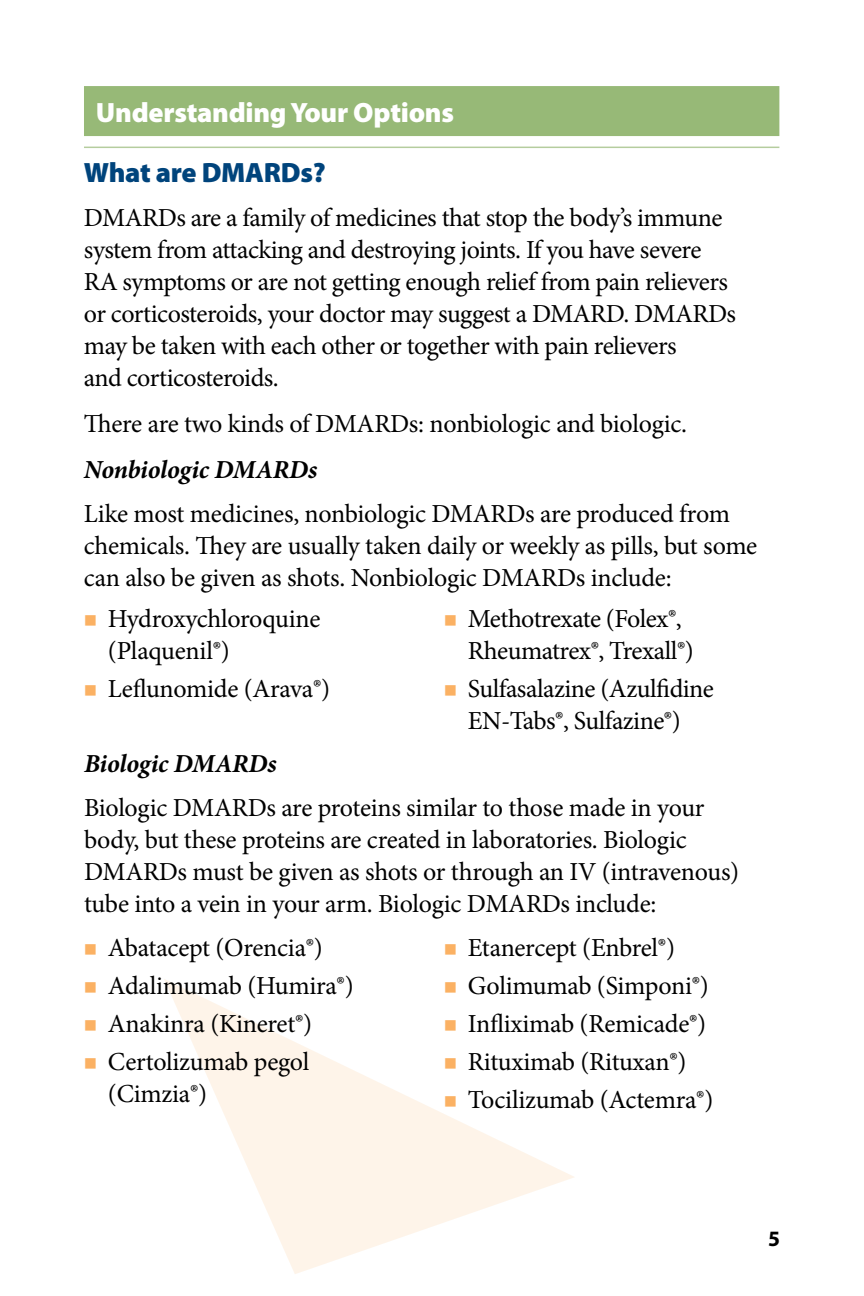
<style>
.page{position:relative;width:864px;height:1296px;background:#fff}
.page>*{position:absolute;margin:0;border:0;box-sizing:border-box;transform-origin:0 0}
.t1{font:900 28px "Myriad Pro";letter-spacing:-.01em;color:#fff}
.t2{font:900 28px "Myriad Pro";letter-spacing:-.01em;color:#00447c}
.t3{font:26px/32px "Minion Pro";letter-spacing:-.015em;color:#000}
.t4{font:italic 700 26px "Minion Pro";letter-spacing:-.01em;color:#000}
.t5{font:700 22px "Myriad Pro";color:#000}
</style>
<div class="page">
<svg style="left:164px;top:979px;width:410px;height:295px"></svg>
<div style="left:84px;top:86px;width:695px;height:50px;background:#97b977"></div>
<hr style="left:84px;top:147px;width:695px;height:1px;background:#b5cd9e">
<svg style="left:445px;top:982px;width:11px;height:11px"></svg>
<svg style="left:445px;top:1020px;width:11px;height:11px"></svg>
<svg style="left:445px;top:1058px;width:11px;height:11px"></svg>
<svg style="left:445px;top:1096px;width:11px;height:11px"></svg>
<p class="t1" style="left:96px;top:94px;width:360px">Understanding Your Options</p>
<p class="t2" style="left:84px;top:154px;width:243px">What are DMARDs?</p>
<p class="t3" style="left:84px;top:202px;width:654px">DMARDs are a family of medicines that stop the body’s immune system from attacking and destroying joints. If you have severe RA symptoms or are not getting enough relief from pain relievers or corticosteroids, your doctor may suggest a DMARD. DMARDs may be taken with each other or together with pain relievers<br>and corticosteroids.</p>
<p class="t3" style="left:84px;top:408px;width:605px">There are two kinds of DMARDs: nonbiologic and biologic.</p>
<p class="t4" style="left:84px;top:451px;width:235px">Nonbiologic DMARDs</p>
<p class="t3" style="left:84px;top:498px;width:675px">Like most medicines, nonbiologic DMARDs are produced from chemicals. They are usually taken daily or weekly as pills, but some can also be given as shots. Nonbiologic DMARDs include:</p>
<p class="t3" style="left:108px;top:603px;width:214px">Hydroxychloroquine (Plaquenil®)</p>
<p class="t3" style="left:108px;top:673px;width:224px">Leflunomide (Arava®)</p>
<p class="t3" style="left:468px;top:603px;width:227px">Methotrexate (Folex®,<br>Rheumatrex®, Trexall®)</p>
<p class="t3" style="left:468px;top:673px;width:247px">Sulfasalazine (Azulfidine<br>EN-Tabs®, Sulfazine®)</p>
<p class="t4" style="left:84px;top:745px;width:194px">Biologic DMARDs</p>
<p class="t3" style="left:84px;top:792px;width:657px">Biologic DMARDs are proteins similar to those made in your body, but these proteins are created in laboratories. Biologic DMARDs must be given as shots or through an IV (intravenous) tube into a vein in your arm. Biologic DMARDs include:</p>
<p class="t3" style="left:108px;top:929px;width:247px;line-height:38px">Abatacept (Orencia®)<br>Adalimumab (Humira®)<br>Anakinra (Kineret®)<br>Certolizumab pegol</p>
<p class="t3" style="left:108px;top:1078px;width:101px">(Cimzia®)</p>
<p class="t3" style="left:468px;top:929px;width:247px;line-height:38px">Etanercept (Enbrel®)<br>Golimumab (Simponi®)<br>Infliximab (Remicade®)<br>Rituximab (Rituxan®)<br>Tocilizumab (Actemra®)</p>
<p class="t5" style="left:768px;top:1224px;width:13px">5</p>
</div>
